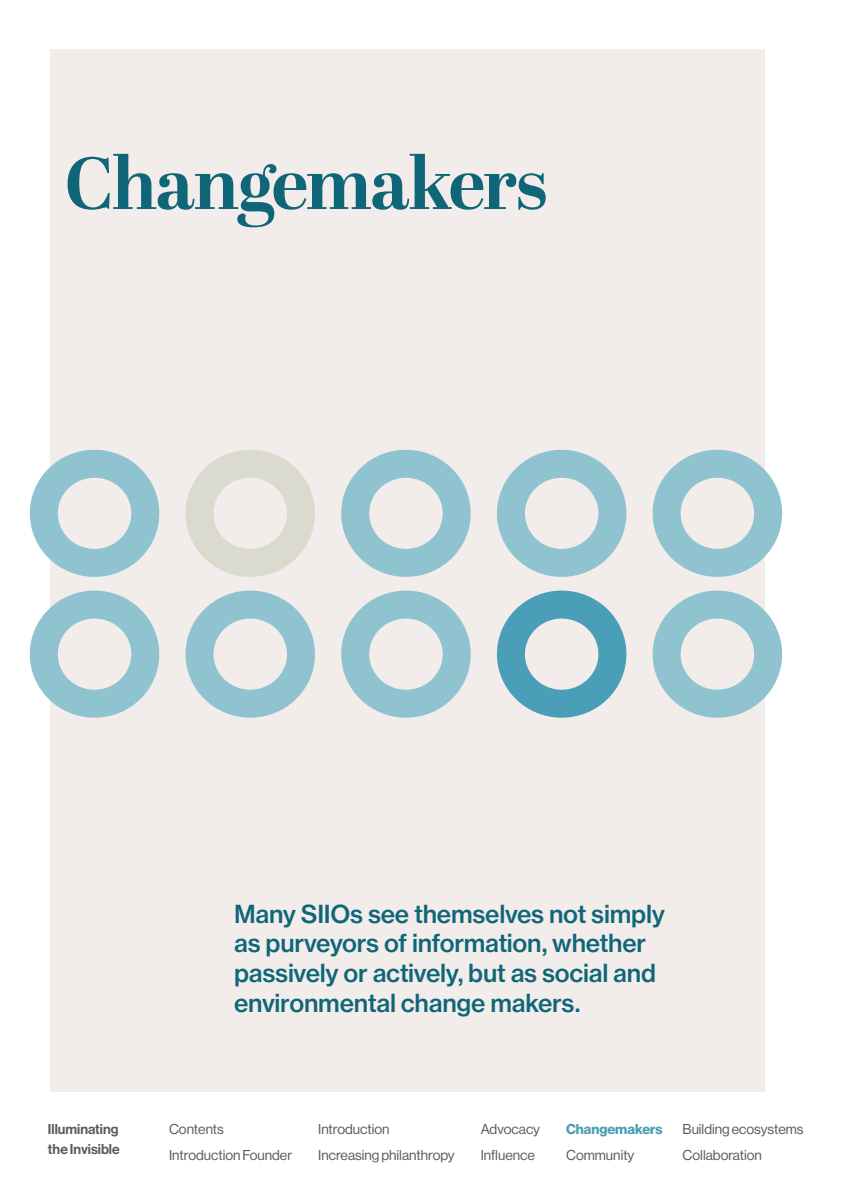
<style>
.page{position:relative;width:844px;height:1191px;background:#fff}
.page>*{position:absolute;margin:0;border:0;box-sizing:border-box;transform-origin:0 0}
.t1{font:700 73.5px "Abril Display";letter-spacing:-.02em;color:#106679}
.t2{font:24.5px/29.8px "N Haas Grotesk TX Pro 65 Md";letter-spacing:-.01em;color:#106679}
.t3{font:14px/26.4px "N Haas Grotesk DS Pro 55 Rg";color:#5b5b5b}
.t4{font:14px "N Haas Grotesk DS Pro 65 Md";color:#5b5b5b}
.t5{font:14px "N Haas Grotesk DS Pro 75 Bd";color:#4a9eb7}
</style>
<div class="page">
<div style="left:50px;top:50px;width:714px;height:1041px;background:#f2edea"></div>
<div style="left:30px;top:450px;width:129px;height:127px;border:28px solid #90c3d0;border-radius:50%"></div>
<div style="left:30px;top:590px;width:129px;height:127px;border:28px solid #90c3d0;border-radius:50%"></div>
<div style="left:185px;top:450px;width:130px;height:127px;border:28px solid #dbdacf;border-radius:50%"></div>
<div style="left:185px;top:590px;width:130px;height:127px;border:28px solid #90c3d0;border-radius:50%"></div>
<div style="left:341px;top:450px;width:129px;height:127px;border:28px solid #90c3d0;border-radius:50%"></div>
<div style="left:341px;top:590px;width:129px;height:127px;border:28px solid #90c3d0;border-radius:50%"></div>
<div style="left:497px;top:450px;width:129px;height:127px;border:28px solid #90c3d0;border-radius:50%"></div>
<div style="left:497px;top:590px;width:129px;height:127px;border:28px solid #4a9eb7;border-radius:50%"></div>
<div style="left:652px;top:450px;width:130px;height:127px;border:28px solid #90c3d0;border-radius:50%"></div>
<div style="left:652px;top:590px;width:130px;height:127px;border:28px solid #90c3d0;border-radius:50%"></div>
<h1 class="t1" style="left:64px;top:132px;width:484px">Changemakers</h1>
<p class="t2" style="left:234px;top:899px;width:432px">Many SIIOs see themselves not simply as purveyors of information, whether passively or actively, but as social and environmental change makers.</p>
<p class="t4" style="left:48px;top:1121px;width:72px">Illuminating</p>
<p class="t3" style="left:169px;top:1116px;width:56px">Contents</p>
<p class="t4" style="left:48px;top:1141px;width:73px">the Invisible</p>
<p class="t3" style="left:318px;top:1116px;width:73px">Introduction</p>
<p class="t3" style="left:169px;top:1142px;width:125px">Introduction Founder</p>
<p class="t3" style="left:318px;top:1142px;width:138px">Increasing philanthropy</p>
<p class="t3" style="left:480px;top:1116px;width:61px">Advocacy<br>Influence</p>
<p class="t5" style="left:566px;top:1120px;width:98px">Changemakers</p>
<p class="t3" style="left:566px;top:1142px;width:70px">Community</p>
<p class="t3" style="left:682px;top:1116px;width:122px">Building ecosystems<br>Collaboration</p>
</div>
